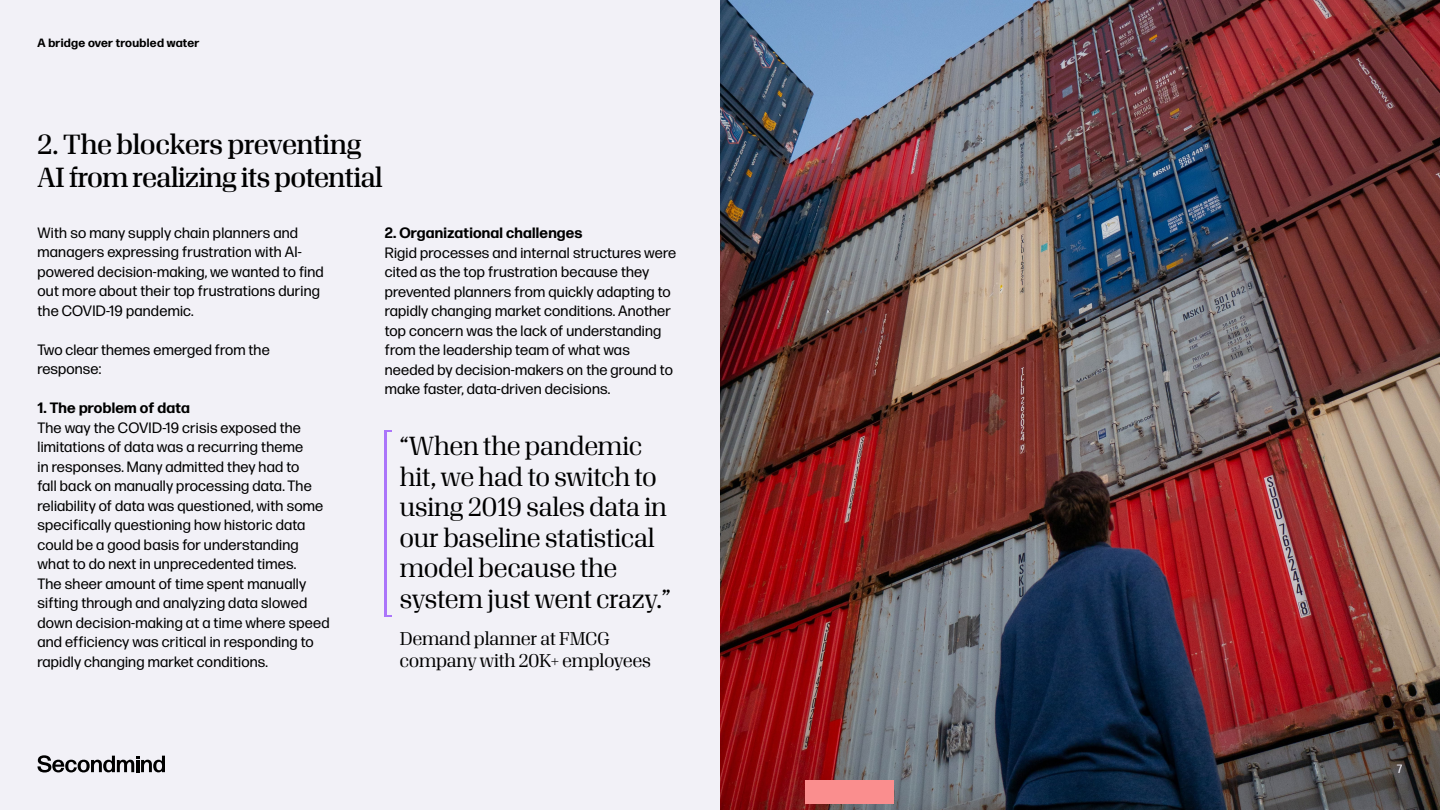
<style>
.page{position:relative;width:1440px;height:810px;background:#f2f1f7}
.page>*{position:absolute;margin:0;border:0;box-sizing:border-box;transform-origin:0 0}
.t1{font:27px/32.4px "Algebra Display Regular No.2";letter-spacing:-.01em;color:#000}
.t2{font:25.5px/30.6px "Algebra Display";color:#000}
.t3{font:18px/21.6px "Algebra Display";color:#000}
.t4{font:15px/19.5px "Forma DJR Text";letter-spacing:.015em;color:#000}
.t5{font:700 15px "Forma DJR Text";letter-spacing:.015em;color:#000}
.t6{font:12px "Forma DJR Text";color:#f2f1f7}
</style>
<div class="page">
<img style="left:720px;top:0;width:720px;height:810px">
<svg style="left:37px;top:755px;width:128px;height:17px"></svg>
<hr style="left:385px;top:431px;width:2px;height:185px;background:#ab75fa">
<div style="left:806px;top:780px;width:88px;height:24px;background:#fa8e8e"></div>
<h1 class="t1" style="left:38px;top:128px;width:347px">2. The blockers preventing<br>AI from realizing its potential</h1>
<p class="t4" style="left:38px;top:222px;width:288px">With so many supply chain planners and managers expressing frustration with AI&shy;powered decision-making, we wanted to find out more about their top frustrations during the COVID-19 pandemic.</p>
<p class="t4" style="left:38px;top:339px;width:234px">Two clear themes emerged from the response:</p>
<p class="t5" style="left:38px;top:398px;width:154px">1. The problem of data</p>
<p class="t4" style="left:38px;top:417px;width:294px">The way the COVID-19 crisis exposed the limitations of data was a recurring theme<br>in responses. Many admitted they had to<br>fall back on manually processing data. The reliability of data was questioned, with some specifically questioning how historic data could be a good basis for understanding what to do next in unprecedented times.<br>The sheer amount of time spent manually sifting through and analyzing data slowed down decision-making at a time where speed and efficiency was critical in responding to rapidly changing market conditions.</p>
<p class="t5" style="left:385px;top:224px;width:199px">2. Organizational challenges</p>
<p class="t4" style="left:385px;top:243px;width:293px">Rigid processes and internal structures were cited as the top frustration because they prevented planners from quickly adapting to rapidly changing market conditions. Another top concern was the lack of understanding from the leadership team of what was needed by decision-makers on the ground to make faster, data-driven decisions.</p>
<h2 class="t2" style="left:400px;top:430px;width:273px">“When the pandemic hit, we had to switch to using 2019 sales data in our baseline statistical model because the system just went crazy.”</h2>
<p class="t3" style="left:400px;top:628px;width:253px">Demand planner at FMCG company with 20K+ employees</p>
<p class="t6" style="left:1397px;top:761px;width:7px">7</p>
</div>
